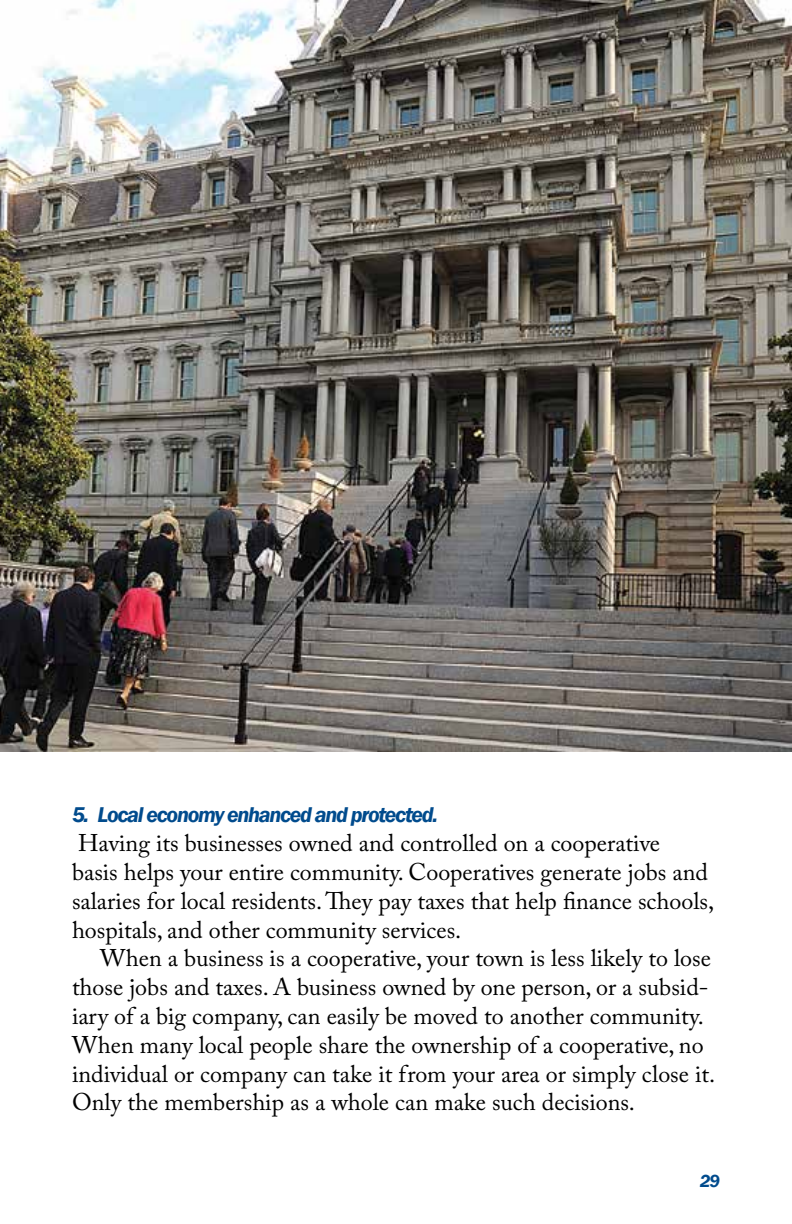
<style>
.page{position:relative;width:792px;height:1224px;background:#fff}
.page>*{position:absolute;margin:0;border:0;box-sizing:border-box;transform-origin:0 0}
.t1{font:24px/28.8px "Adobe Caslon Pro";color:#000}
.t2{font:italic 600 22px "Franklin Gothic";letter-spacing:-.06em;color:#004b8d}
.t3{font:italic 600 18px "Franklin Gothic";color:#004b8d}
</style>
<div class="page">
<img style="left:0;top:0;width:792px;height:752px">
<p class="t2" style="left:72px;top:801px;width:368px">5. Local economy enhanced and protected.</p>
<p class="t1" style="left:72px;top:829px;width:644px">Having its businesses owned and controlled on a cooperative<br>basis helps your entire community. Cooperatives generate jobs and salaries for local residents. They pay taxes that help finance schools, hospitals, and other community services.</p>
<p class="t1" style="left:72px;top:944px;width:645px;text-indent:28px">When a business is a cooperative, your town is less likely to lose those jobs and taxes. A business owned by one person, or a subsid&shy;iary of a big company, can easily be moved to another community.<br>When many local people share the ownership of a cooperative, no individual or company can take it from your area or simply close it.<br>Only the membership as a whole can make such decisions.</p>
<p class="t3" style="left:700px;top:1169px;width:22px">29</p>
</div>
